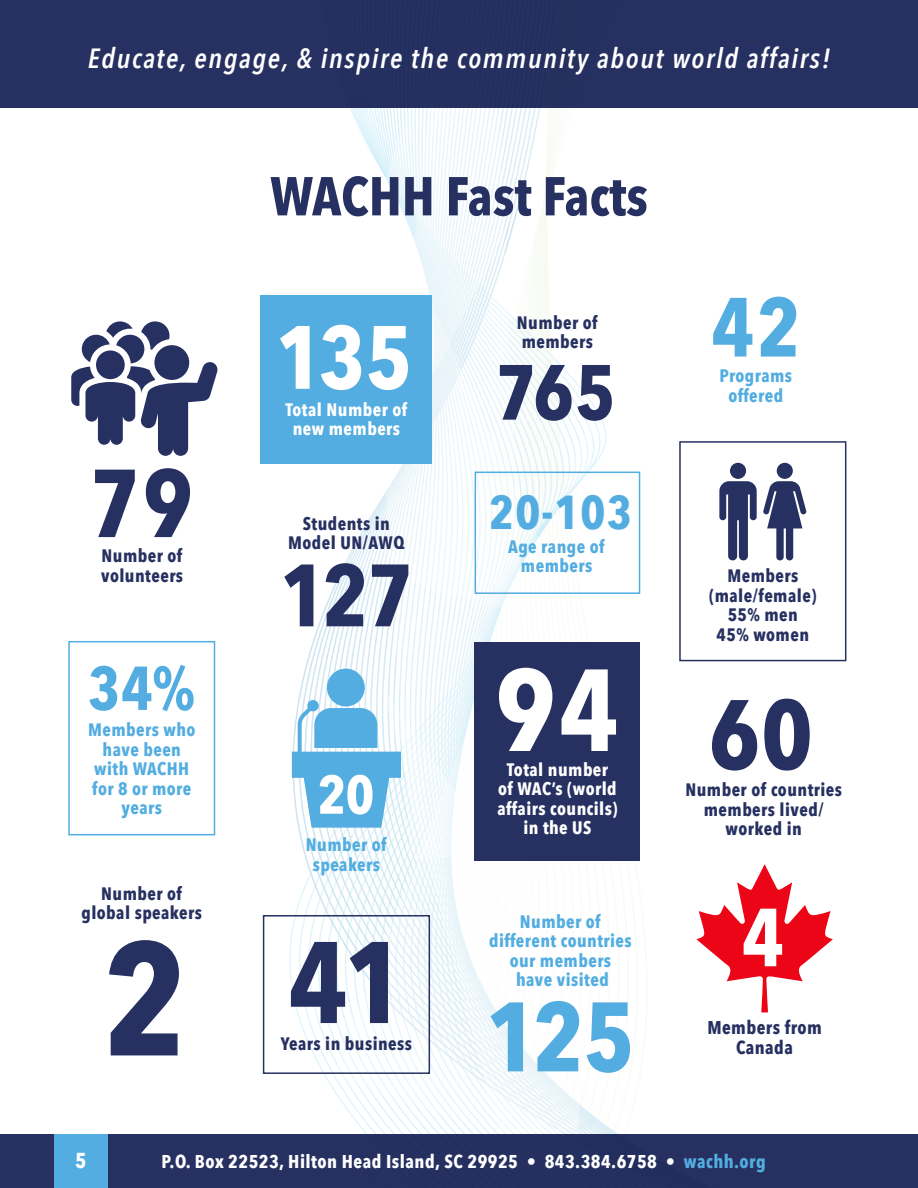
<style>
.page{position:relative;width:918px;height:1188px;background:#fff}
.page>*{position:absolute;margin:0;border:0;box-sizing:border-box;transform-origin:0 0}
.t1{font:700 159.6px "Avenir Next Condensed";color:#273161}
.t2{font:700 115.2px "Avenir Next Condensed";color:#fff}
.t3{font:700 114.6px "Avenir Next Condensed";color:#273161}
.t4{font:700 97.5px "Avenir Next Condensed";color:#53ade1}
.t5{font:700 97.5px "Avenir Next Condensed";color:#273161}
.t6{font:700 95.25px "Avenir Next Condensed";color:#273161}
.t7{font:700 88.65px "Avenir Next Condensed";color:#fff}
.t8{font:700 87.3px "Avenir Next Condensed";color:#273161}
.t9{font:700 82.95px "Avenir Next Condensed";color:#53ade1}
.t10{font:700 81.45px "Avenir Next Condensed";color:#fff}
.t11{font:700 77.25px "Avenir Next Condensed";color:#273161}
.t12{font:700 61.2px "Avenir Next Condensed";color:#53ade1}
.t13{font:700 54.15px "Avenir Next Condensed";color:#273161}
.t14{font:700 54.15px "Avenir Next Condensed";color:#fff}
.t15{font:700 47.55px "Avenir Next Condensed";color:#53ade1}
.t16{font:italic 600 27.75px "Avenir Next Condensed";letter-spacing:.06em;color:#fff}
.t17{font:700 21.6px "Avenir Next Condensed";color:#fff}
.t18{font:700 18.45px "Avenir Next Condensed";letter-spacing:.025em;color:#fff}
.t19{font:700 18.45px/20.1px "Avenir Next Condensed";letter-spacing:.025em;color:#273161;text-align:center}
.t20{font:700 18px/19.5px "Avenir Next Condensed";letter-spacing:.025em;color:#273161;text-align:center}
.t21{font:700 18px/19.5px "Avenir Next Condensed";letter-spacing:.025em;color:#53ade1;text-align:center}
.t22{font:700 18px/19.5px "Avenir Next Condensed";letter-spacing:.025em;color:#fff;text-align:center}
.s1{color:#53ade1}
</style>
<div class="page">
<svg style="left:289px;top:615px;width:43px;height:473px"></svg>
<svg style="left:592px;top:861px;width:55px;height:273px"></svg>
<svg style="left:332px;top:615px;width:260px;height:519px"></svg>
<svg style="left:362px;top:149px;width:279px;height:712px"></svg>
<svg style="left:322px;top:108px;width:201px;height:507px"></svg>
<div style="left:0;top:0;width:918px;height:108px;background:#273161"></div>
<div style="left:0;top:1134px;width:918px;height:54px;background:#273161"></div>
<div style="left:54px;top:1134px;width:54px;height:54px;background:#53ade1"></div>
<div style="left:260px;top:295px;width:172px;height:169px;background:#53ade1"></div>
<svg style="left:696px;top:864px;width:137px;height:148px"></svg>
<div style="left:475px;top:642px;width:165px;height:218px;background:#273161"></div>
<div style="left:68px;top:641px;width:147px;height:194px;border:2px solid #53ade1"></div>
<div style="left:327px;top:669px;width:38px;height:37px;background:#53ade1;border-radius:50%"></div>
<svg style="left:292px;top:700px;width:109px;height:128px"></svg>
<div style="left:317px;top:760px;width:58px;height:54px;background:#53ade1"></div>
<div style="left:475px;top:472px;width:165px;height:122px;border:2px solid #53ade1"></div>
<div style="left:263px;top:915px;width:167px;height:159px;border:2px solid #273161"></div>
<svg style="left:71px;top:321px;width:147px;height:135px"></svg>
<div style="left:154px;top:345px;width:35px;height:35px;background:#273161;border-radius:50%"></div>
<div style="left:679px;top:441px;width:167px;height:220px;border:2px solid #273161"></div>
<svg style="left:719px;top:481px;width:38px;height:79px"></svg>
<div style="left:730px;top:463px;width:16px;height:16px;background:#273161;border-radius:50%"></div>
<div style="left:777px;top:463px;width:16px;height:16px;background:#273161;border-radius:50%"></div>
<svg style="left:763px;top:481px;width:44px;height:79px"></svg>
<p class="t16" style="left:88px;top:41px;width:744px">Educate, engage, &amp; inspire the community about world affairs!</p>
<p class="t13" style="left:270px;top:163px;width:379px">WACHH Fast Facts</p>
<p class="t6" style="left:91px;top:445px;width:104px">79</p>
<p class="t20" style="left:101px;top:546px;width:84px;text-align:left">Number of volunteers</p>
<p class="t12" style="left:88px;top:651px;width:109px">34%</p>
<p class="t21" style="left:88px;top:720px;width:109px">Members who have been with WACHH for 8 or more years</p>
<p class="t20" style="left:81px;top:884px;width:122px">Number of global speakers</p>
<p class="t1" style="left:103px;top:902px;width:85px">2</p>
<p class="t9" style="left:711px;top:277px;width:91px">42</p>
<p class="t7" style="left:276px;top:303px;width:138px">135</p>
<p class="t20" style="left:517px;top:313px;width:82px;text-align:left">Number of members</p>
<p class="t11" style="left:496px;top:345px;width:121px">765</p>
<p class="t21" style="left:720px;top:366px;width:74px">Programs</p>
<p class="t21" style="left:728px;top:386px;width:56px">offered</p>
<p class="t22" style="left:285px;top:400px;width:123px">Total Number of new members</p>
<p class="t20" style="left:288px;top:513px;width:118px">Students in<br>Model UN/AWQ</p>
<p class="t8" style="left:280px;top:542px;width:135px">127</p>
<p class="t14" style="left:318px;top:762px;width:58px">20</p>
<p class="t21" style="left:306px;top:835px;width:82px">Number of speakers</p>
<p class="t3" style="left:288px;top:913px;width:118px">41</p>
<p class="t20" style="left:281px;top:1034px;width:133px">Years in business</p>
<p class="t15" style="left:489px;top:483px;width:144px">20-103</p>
<p class="t21" style="left:508px;top:536px;width:98px">Age range of members</p>
<p class="t2" style="left:496px;top:640px;width:125px">94</p>
<p class="t22" style="left:497px;top:760px;width:122px">Total number of WAC’s (world affairs councils) in the US</p>
<p class="t21" style="left:489px;top:912px;width:144px">Number of different countries our members<br>have visited</p>
<p class="t4" style="left:486px;top:977px;width:150px">125</p>
<p class="t20" style="left:709px;top:566px;width:109px">Members (male/female)<br>55% men<br>45% women</p>
<p class="t5" style="left:709px;top:675px;width:105px">60</p>
<p class="t20" style="left:685px;top:780px;width:158px">Number of countries members lived/ worked in</p>
<p class="t10" style="left:742px;top:888px;width:44px">4</p>
<p class="t19" style="left:707px;top:1017px;width:116px">Members from<br>Canada</p>
<p class="t17" style="left:75px;top:1147px;width:13px">5</p>
<p class="t18" style="left:162px;top:1150px;width:606px">P.O. Box 22523, Hilton Head Island, SC 29925 • 843.384.6758 • <span class="s1">wachh.org</span></p>
</div>
